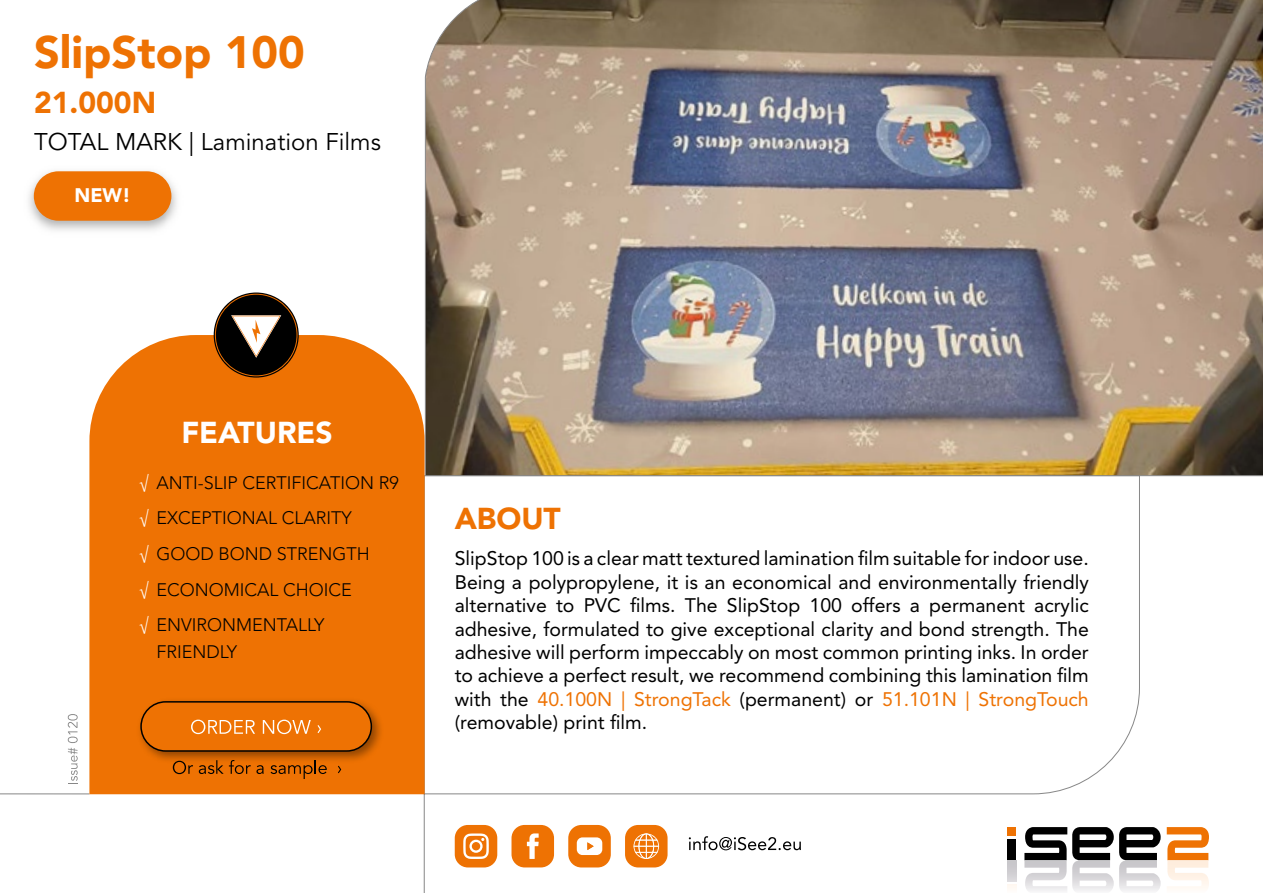
<style>
.page{position:relative;width:1263px;height:893px;background:#fff}
.page>*{position:absolute;margin:0;border:0;box-sizing:border-box;transform-origin:0 0}
.t1{font:900 45px "Avenir LT Std";color:#ee7203}
.About{font:900 30px "Avenir LT Std";color:#ee7203}
.features{font:900 30px "Avenir LT Std";color:#fff}
.t2{font:24px "Avenir LT Std";color:#000}
.t3{font:19.5px/23.4px "Avenir LT Std";color:#000;text-align:justify}
.t4{font:900 19.5px "Avenir LT Std";color:#fff}
.t5{font:300 18px/27px "Avenir LT Std";color:#000}
.s1{color:#fff}
.s2{color:#ee7203}
</style>
<div class="page">
<svg style="left:0;top:476px;width:1140px;height:417px"></svg>
<div style="left:89px;top:335px;width:336px;height:459px;background:#ee7203"></div>
<svg style="left:214px;top:292px;width:85px;height:86px;background:#120a03"></svg>
<div style="left:215px;top:294px;width:82px;height:82px;border:1px solid #ee7203;border-radius:50%"></div>
<svg style="left:231px;top:315px;width:50px;height:43px"></svg>
<div style="left:1007px;top:839px;width:9px;height:21px;background:#000"></div>
<div style="left:1007px;top:827px;width:9px;height:9px;background:#ee7203"></div>
<svg style="left:1007px;top:861px;width:9px;height:21px"></svg>
<svg style="left:1024px;top:827px;width:137px;height:66px"></svg>
<svg style="left:1167px;top:827px;width:42px;height:61px"></svg>
<svg style="left:1007px;top:885px;width:9px;height:8px"></svg>
<div style="left:511px;top:825px;width:43px;height:42px;background:#ee7203;border-radius:13px"></div>
<svg style="left:527px;top:833px;width:12px;height:26px"></svg>
<div style="left:455px;top:825px;width:42px;height:42px;background:#ee7203;border-radius:13px"></div>
<svg style="left:463px;top:833px;width:26px;height:26px"></svg>
<div style="left:625px;top:825px;width:42px;height:42px;background:#ee7203;border-radius:13px"></div>
<svg style="left:633px;top:833px;width:26px;height:26px"></svg>
<div style="left:137px;top:697px;width:247px;height:66px;background:#000;opacity:.4"></div>
<div style="left:141px;top:702px;width:230px;height:49px;background:#ee7203;border-radius:25px"></div>
<div style="left:140px;top:701px;width:232px;height:51px;border:2px solid #000;border-radius:25px"></div>
<svg style="left:191px;top:720px;width:130px;height:14px"></svg>
<div style="left:568px;top:825px;width:43px;height:42px;background:#ee7203;border-radius:13px"></div>
<svg style="left:577px;top:837px;width:25px;height:18px"></svg>
<img style="left:425px;top:0;width:838px;height:476px">
<svg style="left:173px;top:761px;width:20px;height:13px"></svg>
<svg style="left:199px;top:760px;width:65px;height:14px"></svg>
<svg style="left:271px;top:760px;width:56px;height:19px"></svg>
<svg style="left:338px;top:766px;width:3px;height:7px"></svg>
<svg style="left:689px;top:836px;width:112px;height:14px"></svg>
<svg style="left:68px;top:714px;width:10px;height:70px"></svg>
<img style="left:28px;top:171px;width:149px;height:60px">
<div style="left:34px;top:171px;width:137px;height:50px;background:#ee7203;border-radius:25px"></div>
<p class="t1" style="left:34px;top:25px;width:272px">SlipStop 100</p>
<p class="About" style="left:34px;top:84px;width:124px">21.000N</p>
<p class="t2" style="left:34px;top:128px;width:348px">TOTAL MARK | Lamination Films</p>
<p class="t4" style="left:74px;top:184px;width:58px">NEW!</p>
<p class="features" style="left:181px;top:415px;width:153px">FEATURES</p>
<p class="t5" style="left:139px;top:469px;width:261px"><span class="s1">√</span> ANTI-SLIP CERTIFICATION R9</p>
<p class="t5" style="left:139px;top:505px;width:214px"><span class="s1">√</span> EXCEPTIONAL CLARITY</p>
<p class="t5" style="left:139px;top:540px;width:232px"><span class="s1">√</span> GOOD BOND STRENGTH</p>
<p class="t5" style="left:139px;top:576px;width:214px"><span class="s1">√</span> ECONOMICAL CHOICE</p>
<p class="t5" style="left:156px;top:611px;width:170px;text-indent:-17px"><span class="s1">√</span> ENVIRONMENTALLY<br>FRIENDLY</p>
<p class="About" style="left:455px;top:501px;width:108px">ABOUT</p>
<p class="t3" style="left:455px;top:547px;width:636px">SlipStop 100 is a clear matt textured lamination film suitable for indoor use.<br>Being a polypropylene, it is an economical and environmentally friendly alternative to PVC films. The SlipStop 100 offers a permanent acrylic adhesive, formulated to give exceptional clarity and bond strength. The adhesive will perform impeccably on most common printing inks. In order to achieve a perfect result, we recommend combining this lamination film with the <span class="s2">40.100N | StrongTack</span> (permanent) or <span class="s2">51.101N | StrongTouch </span>(removable) print film.</p>
</div>
